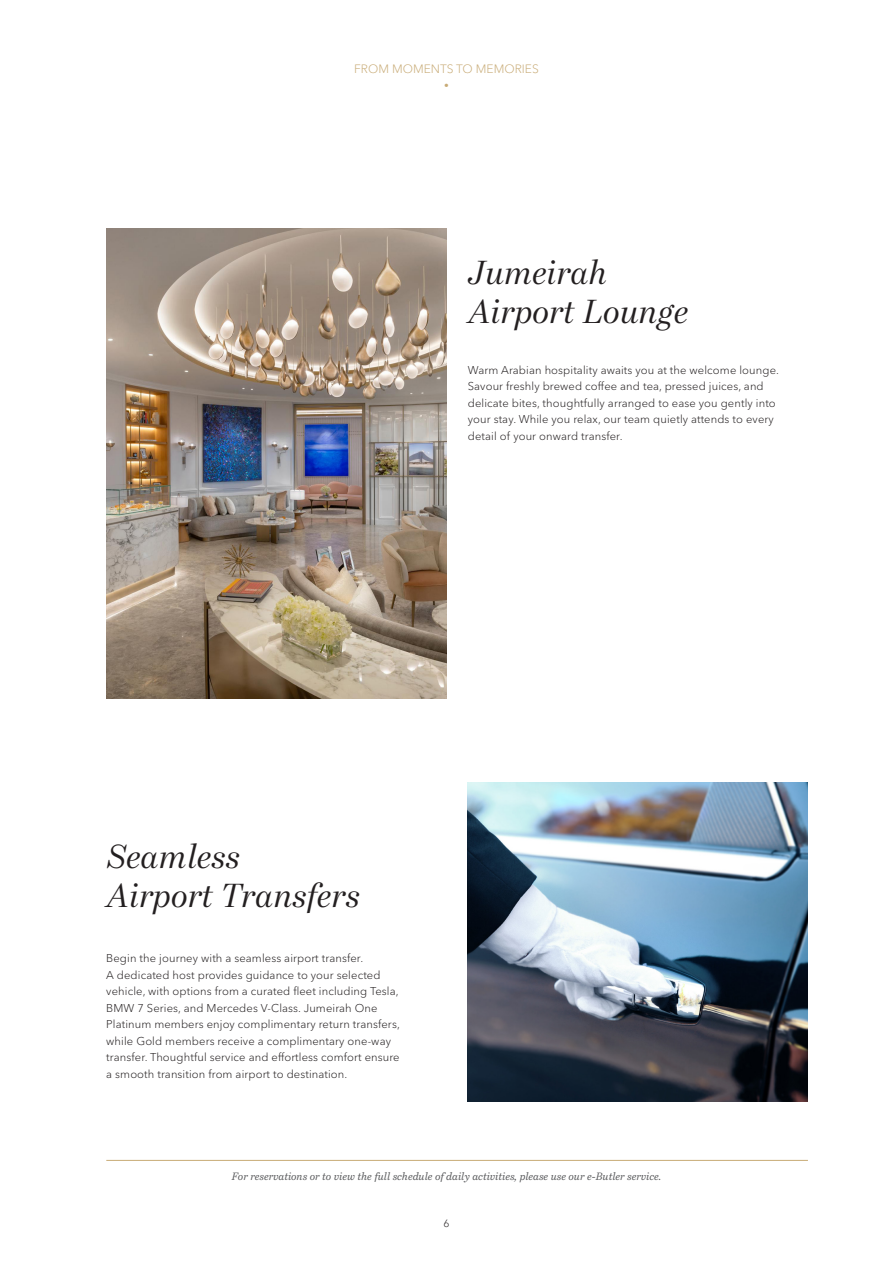
<style>
.page{position:relative;width:893px;height:1263px;background:#fff}
.page>*{position:absolute;margin:0;border:0;box-sizing:border-box;transform-origin:0 0}
.t1{font:italic 33px "Bressay Display";color:#231f20}
.t2{font:15px "Bressay Display";color:#c8ab76}
.t3{font:300 12px "Avenir Next World";color:#c8ab76}
.Descriptions{font:300 11.25px/16.5px "Avenir Next World";letter-spacing:.01em;color:#231f20}
.t4{font:italic 10.5px "Bressay";color:#57585a}
.t5{font:300 10.5px "Avenir Next World";color:#231f20}
</style>
<div class="page">
<hr style="left:106px;top:1160px;width:702px;height:1px;background:#c8ab76">
<img style="left:106px;top:228px;width:340px;height:471px">
<img style="left:468px;top:782px;width:340px;height:319px">
<p class="t3" style="left:354px;top:59px;width:186px">FROM MOMENTS TO MEMORIES</p>
<h2 class="t2" style="left:444px;top:77px;width:7px">•</h2>
<p class="t1" style="left:468px;top:252px;width:141px">Jumeirah</p>
<p class="t1" style="left:468px;top:291px;width:222px">Airport Lounge</p>
<p class="Descriptions" style="left:468px;top:362px;width:313px">Warm Arabian hospitality awaits you at the welcome lounge.<br>Savour freshly brewed coffee and tea, pressed juices, and delicate bites, thoughtfully arranged to ease you gently into your stay. While you relax, our team quietly attends to every detail of your onward transfer.</p>
<p class="t1" style="left:106px;top:837px;width:135px">Seamless</p>
<p class="t1" style="left:106px;top:876px;width:255px">Airport Transfers</p>
<p class="Descriptions" style="left:106px;top:950px;width:258px">Begin the journey with a seamless airport transfer.</p>
<p class="Descriptions" style="left:106px;top:966px;width:295px">A dedicated host provides guidance to your selected vehicle, with options from a curated fleet including Tesla, BMW 7 Series, and Mercedes V-Class. Jumeirah One Platinum members enjoy complimentary return transfers, while Gold members receive a complimentary one-way transfer. Thoughtful service and effortless comfort ensure a smooth transition from airport to destination.</p>
<p class="t4" style="left:232px;top:1170px;width:431px">For reservations or to view the full schedule of daily activities, please use our e-Butler service.</p>
<p class="t5" style="left:443px;top:1215px;width:8px">6</p>
</div>
